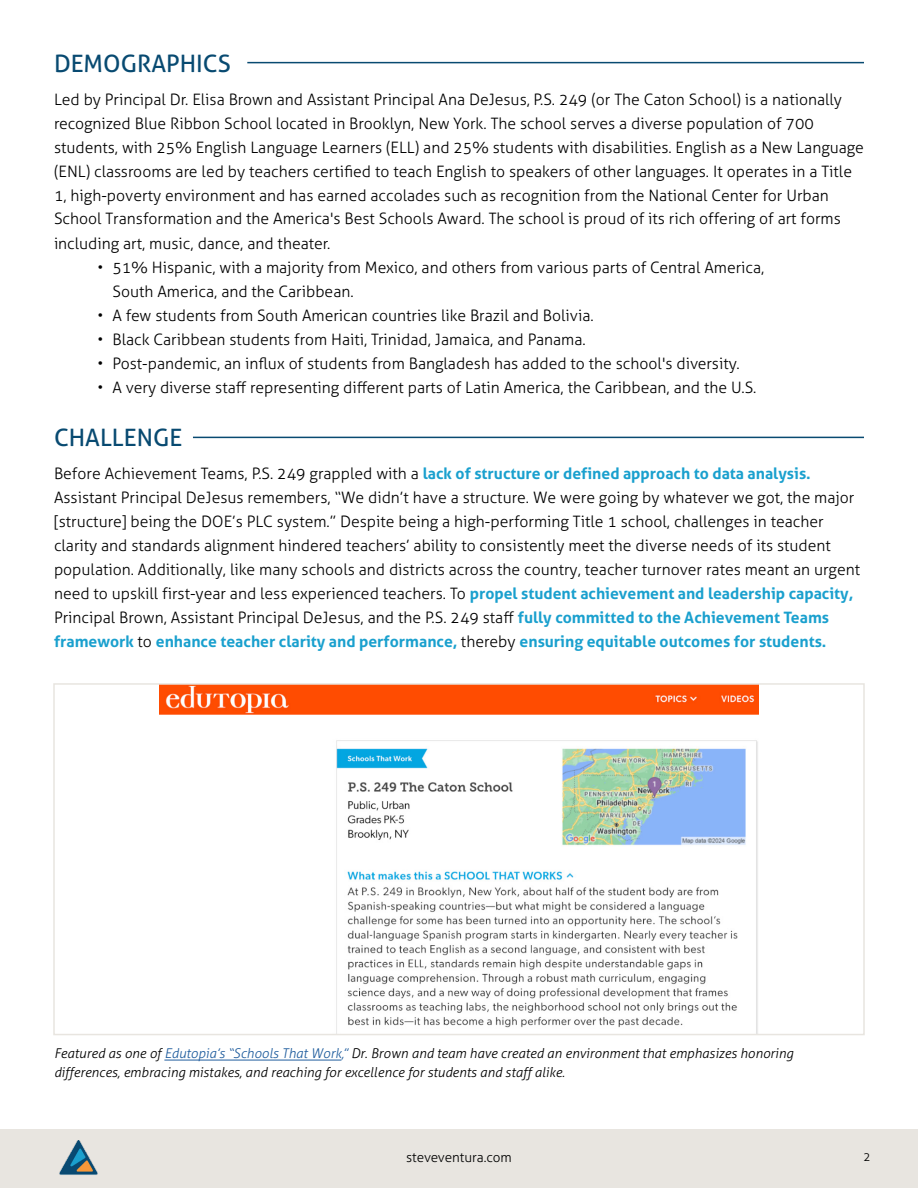
<style>
.page{position:relative;width:918px;height:1188px;background:#fff}
.page>*{position:absolute;margin:0;border:0;box-sizing:border-box;transform-origin:0 0}
.t1{font:24px "Aller";color:#084a71}
.t2{font:300 15.75px/24px "Aller";color:#000}
.t3{font:italic 300 13.5px/19.5px "Aller";color:#000}
.t4{font:300 13.5px "Aller";color:#000}
.t5{font:300 12px "Aller";color:#000}
.s1{font-weight:700;color:#1aa0ce}
.s2{color:#215e9e}
</style>
<div class="page">
<div style="left:0;top:1129px;width:918px;height:59px;background:#e8e5e0"></div>
<img style="left:59px;top:1141px;width:39px;height:34px">
<hr style="left:247px;top:62px;width:617px;height:1px;background:#084a71">
<hr style="left:193px;top:437px;width:671px;height:1px;background:#084a71">
<hr style="left:164px;top:1060px;width:177px;height:1px;background:#215e9e">
<img style="left:160px;top:686px;width:598px;height:346px">
<div style="left:53px;top:683px;width:812px;height:352px;border:2px solid #e8e5e0"></div>
<h1 class="t1" style="left:54px;top:49px;width:178px">DEMOGRAPHICS</h1>
<p class="t2" style="left:54px;top:87px;width:811px">Led by Principal Dr. Elisa Brown and Assistant Principal Ana DeJesus, P.S. 249 (or The Caton School) is a nationally recognized Blue Ribbon School located in Brooklyn, New York. The school serves a diverse population of 700 students, with 25% English Language Learners (ELL) and 25% students with disabilities. English as a New Language (ENL) classrooms are led by teachers certified to teach English to speakers of other languages. It operates in a Title 1, high-poverty environment and has earned accolades such as recognition from the National Center for Urban School Transformation and the America's Best Schools Award. The school is proud of its rich offering of art forms including art, music, dance, and theater.</p>
<p class="t2" style="left:112px;top:255px;width:653px;text-indent:-15px">• 51% Hispanic, with a majority from Mexico, and others from various parts of Central America,<br>South America, and the Caribbean.</p>
<p class="t2" style="left:98px;top:303px;width:498px">• A few students from South American countries like Brazil and Bolivia.</p>
<p class="t2" style="left:98px;top:327px;width:490px">• Black Caribbean students from Haiti, Trinidad, Jamaica, and Panama.</p>
<p class="t2" style="left:98px;top:351px;width:644px">• Post-pandemic, an influx of students from Bangladesh has added to the school's diversity.</p>
<p class="t2" style="left:98px;top:375px;width:661px">• A very diverse staff representing different parts of Latin America, the Caribbean, and the U.S.</p>
<h1 class="t1" style="left:54px;top:423px;width:130px">CHALLENGE</h1>
<p class="t2" style="left:54px;top:462px;width:808px">Before Achievement Teams, P.S. 249 grappled with a <span class="s1">lack of structure or defined approach to data analysis.<br></span>Assistant Principal DeJesus remembers, “We didn’t have a structure. We were going by whatever we got, the major [structure] being the DOE’s PLC system.” Despite being a high-performing Title 1 school, challenges in teacher clarity and standards alignment hindered teachers’ ability to consistently meet the diverse needs of its student population. Additionally, like many schools and districts across the country, teacher turnover rates meant an urgent need to upskill first-year and less experienced teachers. To <span class="s1">propel student achievement and leadership capacity, </span>Principal Brown, Assistant Principal DeJesus, and the P.S. 249 staff <span class="s1">fully committed to the Achievement Teams framework</span> to <span class="s1">enhance teacher clarity and performance,</span> thereby <span class="s1">ensuring equitable outcomes for students.</span></p>
<p class="t3" style="left:54px;top:1043px;width:741px">Featured as one of <span class="s2">Edutopia’s “Schools That Work,”</span> Dr. Brown and team have created an environment that emphasizes honoring differences, embracing mistakes, and reaching for excellence for students and staff alike.</p>
<p class="t4" style="left:406px;top:1149px;width:107px">steveventura.com</p>
<p class="t5" style="left:864px;top:1149px;width:9px">2</p>
</div>
